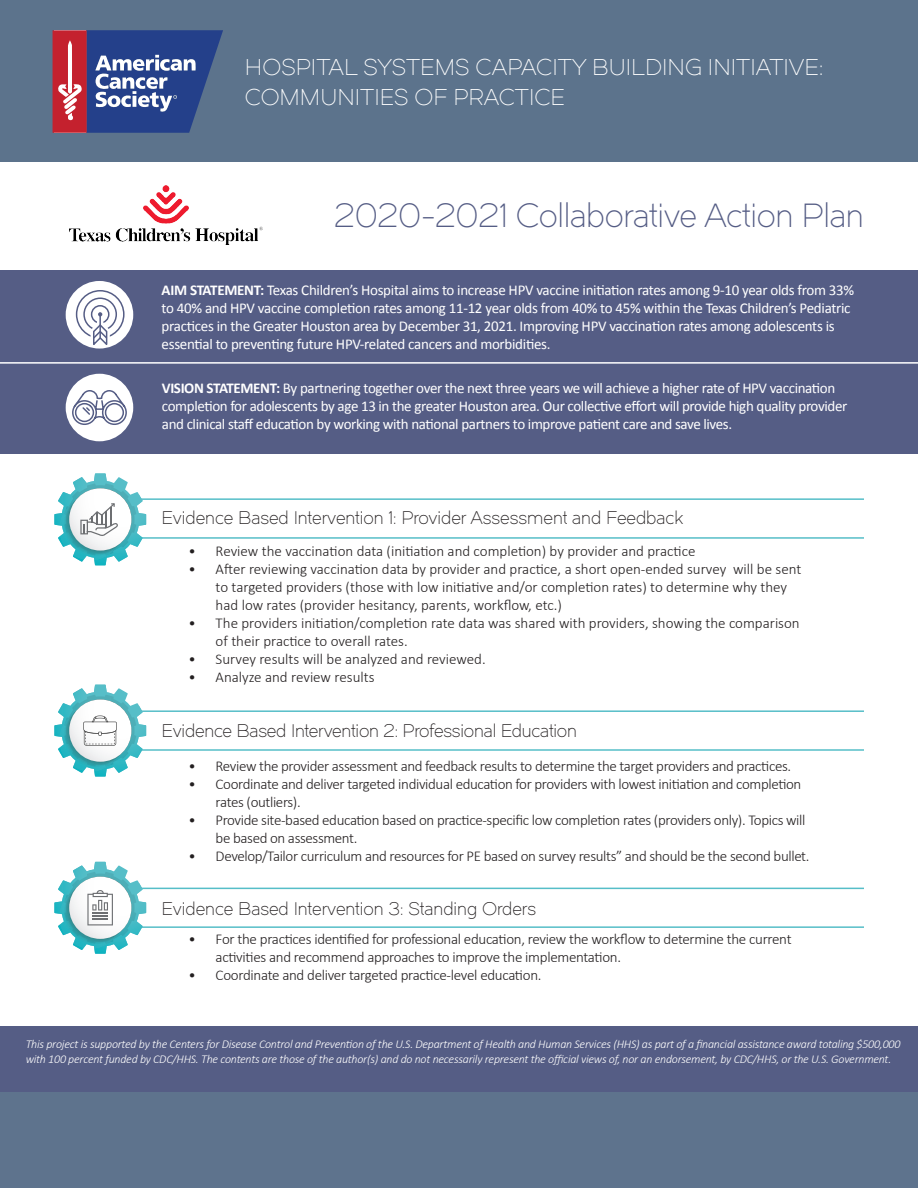
<style>
.page{position:relative;width:918px;height:1188px;background:#fff}
.page>*{position:absolute;margin:0;border:0;box-sizing:border-box;transform-origin:0 0}
.Body_Copy{font:33px "Dual 300";letter-spacing:-.01em;color:#555d85}
.t1{font:22.5px "Dual 300";color:#fff}
.Body_Copy-2{font:18px "Dual 300";letter-spacing:-.005em;color:#231f20}
.AIM_Vision_Statement{font:15px/18px "Calibri";letter-spacing:-.025em;color:#fff}
.Body_Copy-3{font:300 15px/18px "Calibri";letter-spacing:-.02em;color:#231f20}
.Body_Copy-4{font:300 15px/18px "Calibri";color:#231f20}
.Body_Copy-5{font:italic 300 12px/15px "Calibri";letter-spacing:-.02em;color:#fff}
.s1{font-weight:700}
</style>
<div class="page">
<div style="left:0;top:270px;width:918px;height:184px;background:#555d85"></div>
<div style="left:0;top:0;width:918px;height:162px;background:#5c738c"></div>
<svg style="left:53px;top:30px;width:170px;height:103px;background:#615989"></svg>
<div style="left:0;top:1026px;width:918px;height:162px;background:#5e738d"></div>
<img style="left:69px;top:185px;width:194px;height:60px">
<div style="left:66px;top:281px;width:67px;height:68px;background:#fff;border-radius:50%"></div>
<svg style="left:75px;top:289px;width:50px;height:59px"></svg>
<div style="left:66px;top:374px;width:67px;height:67px;background:#fff;border-radius:50%"></div>
<svg style="left:71px;top:389px;width:57px;height:37px"></svg>
<hr style="left:0;top:362px;width:918px;height:2px;background:#fff">
<hr style="left:127px;top:498px;width:737px;height:2px;background:#56bec8">
<hr style="left:127px;top:537px;width:737px;height:2px;background:#56bec8">
<hr style="left:127px;top:710px;width:737px;height:2px;background:#56bec8">
<hr style="left:127px;top:749px;width:737px;height:2px;background:#56bec8">
<hr style="left:127px;top:888px;width:737px;height:1px;background:#56bec8">
<hr style="left:127px;top:926px;width:737px;height:2px;background:#56bec8">
<svg style="left:54px;top:473px;width:92px;height:92px"></svg>
<div style="left:0;top:1026px;width:918px;height:65px;background:#555d85"></div>
<svg style="left:54px;top:685px;width:92px;height:92px"></svg>
<svg style="left:54px;top:862px;width:92px;height:92px"></svg>
<p class="t1" style="left:245px;top:54px;width:580px">HOSPITAL SYSTEMS CAPACITY BUILDING INITIATIVE:</p>
<p class="t1" style="left:245px;top:84px;width:322px">COMMUNITIES OF PRACTICE</p>
<p class="Body_Copy" style="left:334px;top:196px;width:531px">2020-2021 Collaborative Action Plan</p>
<p class="AIM_Vision_Statement" style="left:162px;top:280px;width:694px"><span class="s1">AIM STATEMENT:</span> Texas Children’s Hospital aims to increase HPV vaccine initiation rates among 9-10 year olds from 33% to 40% and HPV vaccine completion rates among 11-12 year olds from 40% to 45% within the Texas Children’s Pediatric practices in the Greater Houston area by December 31, 2021. Improving HPV vaccination rates among adolescents is essential to preventing future HPV-related cancers and morbidities.</p>
<p class="AIM_Vision_Statement" style="left:162px;top:379px;width:687px"><span class="s1">VISION STATEMENT:</span> By partnering together over the next three years we will achieve a higher rate of HPV vaccination completion for adolescents by age 13 in the greater Houston area. Our collective effort will provide high quality provider and clinical staff education by working with national partners to improve patient care and save lives.</p>
<p class="Body_Copy-2" style="left:162px;top:507px;width:523px">Evidence Based Intervention 1: Provider Assessment and Feedback</p>
<p class="Body_Copy-4" style="left:189px;top:542px;width:508px">• Review the vaccination data (initiation and completion) by provider and practice</p>
<p class="Body_Copy-4" style="left:216px;top:560px;width:587px;text-indent:-27px">• After reviewing vaccination data by provider and practice, a short open-ended survey will be sent to targeted providers (those with low initiative and/or completion rates) to determine why they had low rates (provider hesitancy, parents, workflow, etc.)</p>
<p class="Body_Copy-4" style="left:216px;top:614px;width:586px;text-indent:-27px">• The providers initiation/completion rate data was shared with providers, showing the comparison of their practice to overall rates.</p>
<p class="Body_Copy-4" style="left:189px;top:650px;width:299px">• Survey results will be analyzed and reviewed.</p>
<p class="Body_Copy-4" style="left:189px;top:668px;width:187px">• Analyze and review results</p>
<p class="Body_Copy-2" style="left:162px;top:720px;width:417px">Evidence Based Intervention 2: Professional Education</p>
<p class="Body_Copy-3" style="left:189px;top:756px;width:604px">• Review the provider assessment and feedback results to determine the target providers and practices.</p>
<p class="Body_Copy-3" style="left:216px;top:774px;width:587px;text-indent:-27px">• Coordinate and deliver targeted individual education for providers with lowest initiation and completion rates (outliers).</p>
<p class="Body_Copy-3" style="left:216px;top:810px;width:591px;text-indent:-27px">• Provide site-based education based on practice-specific low completion rates (providers only). Topics will be based on assessment.</p>
<p class="Body_Copy-3" style="left:189px;top:846px;width:622px">• Develop/Tailor curriculum and resources for PE based on survey results” and should be the second bullet.</p>
<p class="Body_Copy-2" style="left:162px;top:898px;width:376px">Evidence Based Intervention 3: Standing Orders</p>
<p class="Body_Copy-3" style="left:216px;top:930px;width:577px;text-indent:-27px">• For the practices identified for professional education, review the workflow to determine the current activities and recommend approaches to improve the implementation.</p>
<p class="Body_Copy-3" style="left:189px;top:966px;width:354px">• Coordinate and deliver targeted practice-level education.</p>
<p class="Body_Copy-5" style="left:26px;top:1037px;width:876px">This project is supported by the Centers for Disease Control and Prevention of the U.S. Department of Health and Human Services (HHS) as part of a financial assistance award totaling $500,000 with 100 percent funded by CDC/HHS. The contents are those of the author(s) and do not necessarily represent the official views of, nor an endorsement, by CDC/HHS, or the U.S. Government.</p>
</div>
